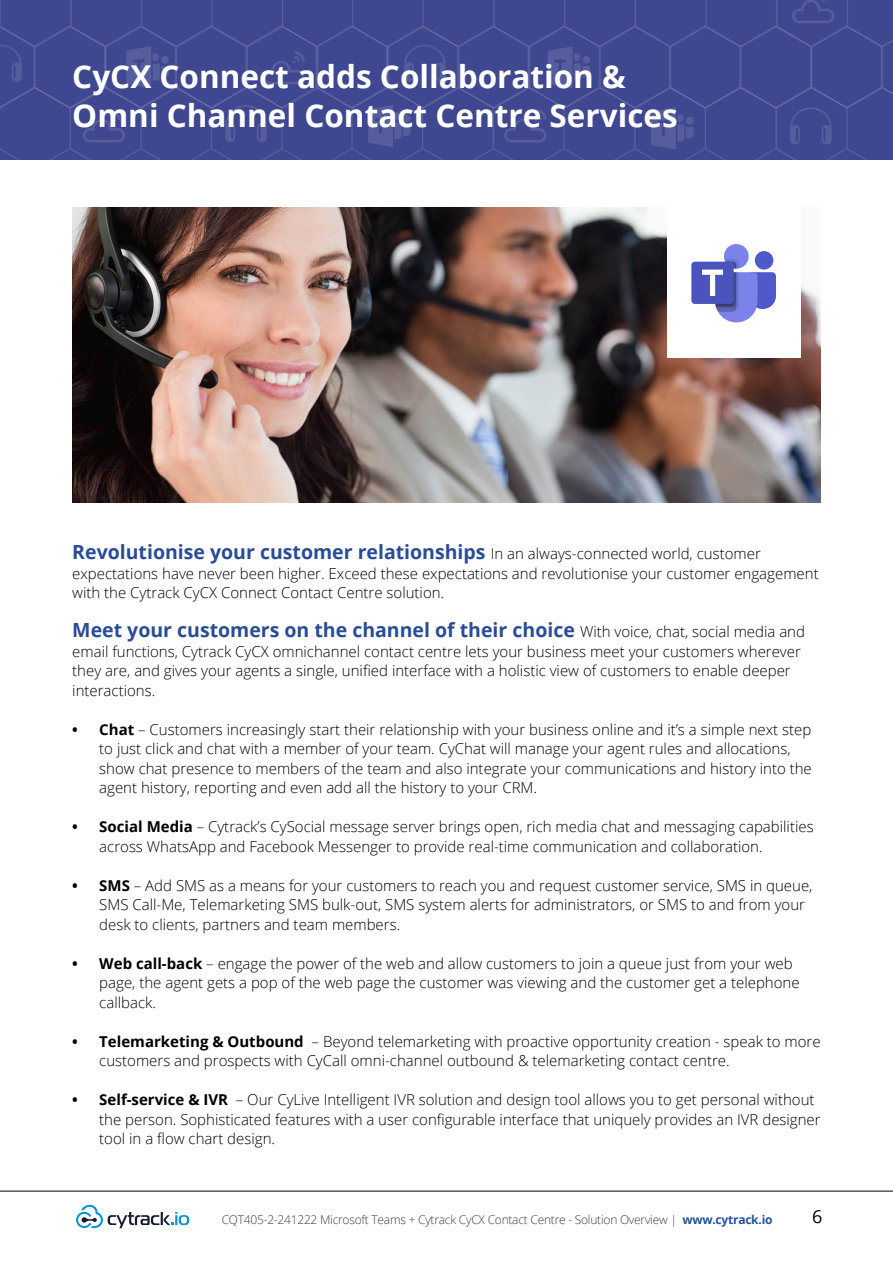
<style>
.page{position:relative;width:893px;height:1263px;background:#fff}
.page>*{position:absolute;margin:0;border:0;box-sizing:border-box;transform-origin:0 0}
.t1{font:700 31.5px/39px "Open Sans";color:#fff}
.t2{font:700 19.5px "Open Sans";color:#294c97}
.t3{font:18px "Open Sans";color:#000}
.t4{font:300 15px/19.5px "Open Sans";color:#000}
.t5{font:300 12px "Open Sans";letter-spacing:-.02em;color:#3c3c3b}
.s1{font-weight:300;font-size:15px;color:#000}
.s2{font-weight:700}
.s3{color:#245299}
.s4{font-weight:700;color:#245299}
</style>
<div class="page">
<hr style="left:0;top:1191px;width:893px;height:1px;background:#000">
<div style="left:0;top:109px;width:893px;height:50px;background:#3f4790"></div>
<svg style="left:225px;top:109px;width:42px;height:33px"></svg>
<svg style="left:368px;top:109px;width:43px;height:38px;background:#4e5598"></svg>
<svg style="left:504px;top:109px;width:42px;height:34px"></svg>
<svg style="left:790px;top:109px;width:42px;height:36px;background:#444c93"></svg>
<svg style="left:651px;top:109px;width:43px;height:40px;background:#4e5598"></svg>
<div style="left:0;top:0;width:893px;height:26px;background:#3f4790"></div>
<svg style="left:0;top:26px;width:893px;height:83px;background:#414891"></svg>
<svg style="left:0;top:45px;width:22px;height:37px"></svg>
<svg style="left:126px;top:46px;width:43px;height:42px;background:#4d5598"></svg>
<svg style="left:262px;top:51px;width:43px;height:33px"></svg>
<svg style="left:404px;top:45px;width:42px;height:37px;background:#444c93"></svg>
<svg style="left:792px;top:0;width:42px;height:23px"></svg>
<svg style="left:548px;top:46px;width:42px;height:42px;background:#4d5598"></svg>
<svg style="left:76px;top:1204px;width:113px;height:25px"></svg>
<img style="left:72px;top:207px;width:749px;height:296px">
<div style="left:667px;top:207px;width:134px;height:151px;background:#fff"></div>
<div style="left:724px;top:244px;width:25px;height:25px;background:#7b83eb;border-radius:50%"></div>
<div style="left:755px;top:251px;width:18px;height:19px;background:#5059c9;border-radius:50%"></div>
<div style="left:691px;top:262px;width:43px;height:42px;background:#4b53bc;border-radius:4px"></div>
<svg style="left:702px;top:259px;width:74px;height:63px"></svg>
<h1 class="t1" style="left:72px;top:56px;width:607px">CyCX Connect adds Collaboration &amp;<br>Omni Channel Contact Centre Services</h1>
<h2 class="t2" style="left:72px;top:538px;width:690px">Revolutionise your customer relationships <span class="s1">In an always-connected world, customer</span></h2>
<p class="t4" style="left:72px;top:563px;width:748px">expectations have never been higher. Exceed these expectations and revolutionise your customer engagement with the Cytrack CyCX Connect Contact Centre solution.</p>
<h2 class="t2" style="left:72px;top:616px;width:734px">Meet your customers on the channel of their choice <span class="s1">With voice, chat, social media and</span></h2>
<p class="t4" style="left:72px;top:641px;width:730px">email functions, Cytrack CyCX omnichannel contact centre lets your business meet your customers wherever they are, and gives your agents a single, unified interface with a holistic view of customers to enable deeper interactions.</p>
<p class="t4" style="left:99px;top:719px;width:714px;text-indent:-27px"><span class="s2">• Chat</span> – Customers increasingly start their relationship with your business online and it’s a simple next step to just click and chat with a member of your team. CyChat will manage your agent rules and allocations, show chat presence to members of the team and also integrate your communications and history into the agent history, reporting and even add all the history to your CRM.</p>
<p class="t4" style="left:99px;top:817px;width:716px;text-indent:-27px"><span class="s2">• Social Media</span> – Cytrack’s CySocial message server brings open, rich media chat and messaging capabilities across WhatsApp and Facebook Messenger to provide real-time communication and collaboration.</p>
<p class="t4" style="left:99px;top:875px;width:715px;text-indent:-27px"><span class="s2">• SMS</span> – Add SMS as a means for your customers to reach you and request customer service, SMS in queue,<br>SMS Call-Me, Telemarketing SMS bulk-out, SMS system alerts for administrators, or SMS to and from your desk to clients, partners and team members.</p>
<p class="t4" style="left:99px;top:953px;width:702px;text-indent:-27px"><span class="s2">• Web call-back</span> – engage the power of the web and allow customers to join a queue just from your web page, the agent gets a pop of the web page the customer was viewing and the customer get a telephone callback.</p>
<p class="t4" style="left:99px;top:1031px;width:723px;text-indent:-27px"><span class="s2">• Telemarketing &amp; Outbound</span> – Beyond telemarketing with proactive opportunity creation - speak to more customers and prospects with CyCall omni-channel outbound &amp; telemarketing contact centre.</p>
<p class="t4" style="left:99px;top:1090px;width:723px;text-indent:-27px"><span class="s2">• Self-service &amp; IVR</span> – Our CyLive Intelligent IVR solution and design tool allows you to get personal without the person. Sophisticated features with a user configurable interface that uniquely provides an IVR designer tool in a flow chart design.</p>
<p class="t5" style="left:222px;top:1211px;width:552px">CQT405-2-241222 Microsoft Teams + Cytrack CyCX Contact Centre - Solution Overview <span class="s3">|</span> <span class="s4">www.cytrack.io</span></p>
<p class="t3" style="left:812px;top:1204px;width:12px">6</p>
</div>
